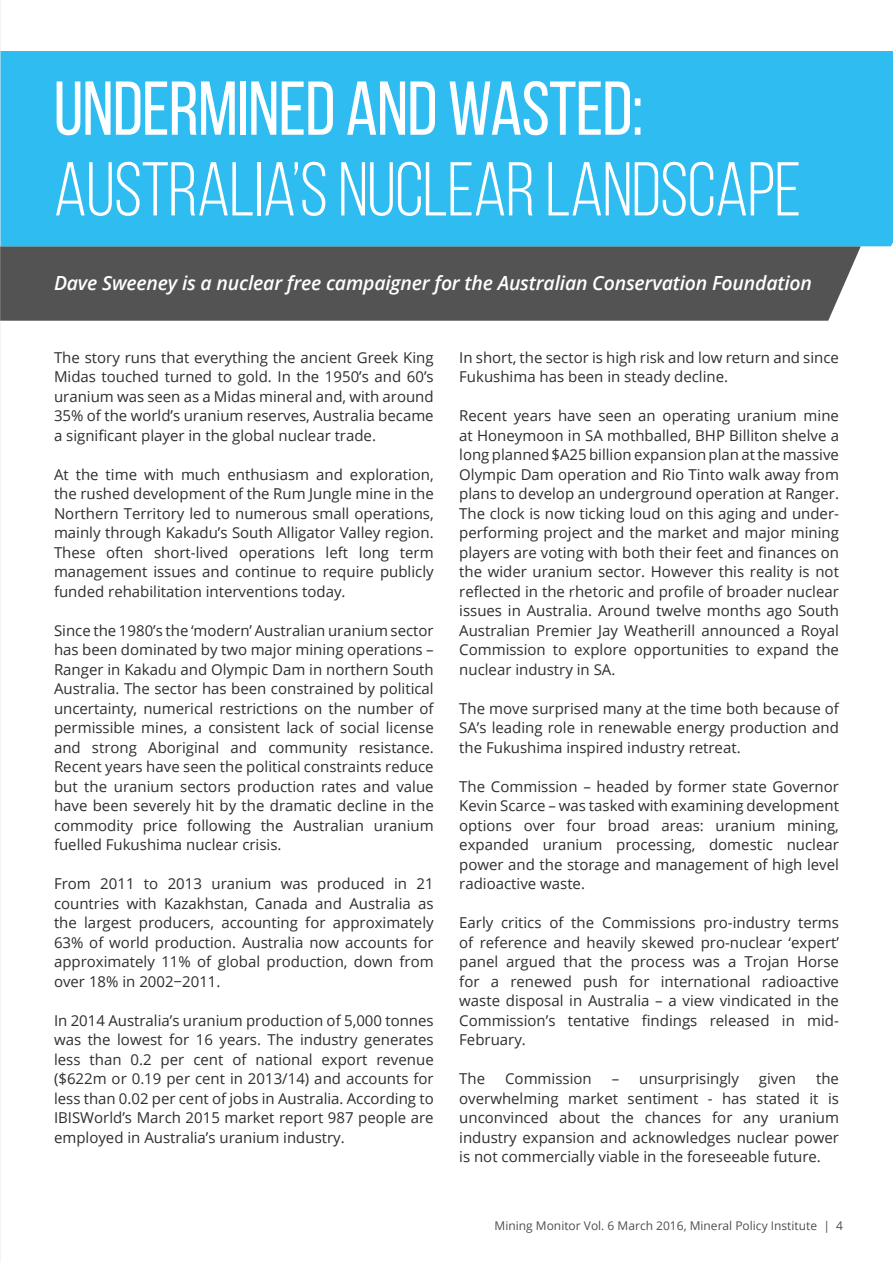
<style>
.page{position:relative;width:893px;height:1263px;background:#fff}
.page>*{position:absolute;margin:0;border:0;box-sizing:border-box;transform-origin:0 0}
.t1{font:76.05px "Bebas Neue";letter-spacing:-.01em;color:#fff}
.t2{font:76.05px "Bebas Neue";letter-spacing:-.01em;color:#fff}
.t3{font:italic 600 19.5px "Open Sans";letter-spacing:-.01em;color:#fff}
.t4{font:15px/19.5px "Open Sans";color:#2e2e2f;text-align:justify}
.t5{font:12px "Open Sans";color:#4f4f51}
</style>
<div class="page">
<div style="left:1px;top:246px;width:860px;height:75px;background:#535354"></div>
<div style="left:1px;top:51px;width:892px;height:195px;background:#2ebcf1"></div>
<hr style="left:0;top:0;width:1px;height:1262px;background:#cccdcf">
<h1 class="t2" style="left:54px;top:67px;width:591px">UNDERMINED AND WASTED:</h1>
<h1 class="t1" style="left:54px;top:149px;width:749px">AUSTRALIA’S NUCLEAR LANDSCAPE</h1>
<h2 class="t3" style="left:54px;top:270px;width:760px">Dave Sweeney is a nuclear free campaigner for the Australian Conservation Foundation</h2>
<p class="t4" style="left:54px;top:347px;width:381px">The story runs that everything the ancient Greek King Midas touched turned to gold. In the 1950’s and 60’s uranium was seen as a Midas mineral and, with around 35% of the world’s uranium reserves, Australia became a significant player in the global nuclear trade.</p>
<p class="t4" style="left:54px;top:464px;width:381px">At the time with much enthusiasm and exploration, the rushed development of the Rum Jungle mine in the Northern Territory led to numerous small operations, mainly through Kakadu’s South Alligator Valley region.<br>These often short-lived operations left long term management issues and continue to require publicly funded rehabilitation interventions today.</p>
<p class="t4" style="left:54px;top:620px;width:381px">Since the 1980’s the ‘modern’ Australian uranium sector has been dominated by two major mining operations – Ranger in Kakadu and Olympic Dam in northern South Australia. The sector has been constrained by political uncertainty, numerical restrictions on the number of permissible mines, a consistent lack of social license and strong Aboriginal and community resistance.<br>Recent years have seen the political constraints reduce but the uranium sectors production rates and value have been severely hit by the dramatic decline in the commodity price following the Australian uranium fuelled Fukushima nuclear crisis.</p>
<p class="t4" style="left:54px;top:874px;width:381px">From 2011 to 2013 uranium was produced in 21 countries with Kazakhstan, Canada and Australia as the largest producers, accounting for approximately 63% of world production. Australia now accounts for approximately 11% of global production, down from over 18% in 2002−2011.</p>
<p class="t4" style="left:54px;top:1010px;width:381px">In 2014 Australia’s uranium production of 5,000 tonnes was the lowest for 16 years. The industry generates less than 0.2 per cent of national export revenue ($622m or 0.19 per cent in 2013/14) and accounts for less than 0.02 per cent of jobs in Australia. According to IBISWorld’s March 2015 market report 987 people are employed in Australia’s uranium industry.</p>
<p class="t4" style="left:459px;top:347px;width:381px">In short, the sector is high risk and low return and since<br>Fukushima has been in steady decline.</p>
<p class="t4" style="left:459px;top:406px;width:381px">Recent years have seen an operating uranium mine at Honeymoon in SA mothballed, BHP Billiton shelve a long planned $A25 billion expansion plan at the massive Olympic Dam operation and Rio Tinto walk away from plans to develop an underground operation at Ranger.<br>The clock is now ticking loud on this aging and under&shy;performing project and the market and major mining players are voting with both their feet and finances on the wider uranium sector. However this reality is not reflected in the rhetoric and profile of broader nuclear issues in Australia. Around twelve months ago South Australian Premier Jay Weatherill announced a Royal Commission to explore opportunities to expand the nuclear industry in SA.</p>
<p class="t4" style="left:459px;top:698px;width:381px">The move surprised many at the time both because of SA’s leading role in renewable energy production and the Fukushima inspired industry retreat.</p>
<p class="t4" style="left:459px;top:776px;width:381px">The Commission – headed by former state Governor Kevin Scarce – was tasked with examining development options over four broad areas: uranium mining, expanded uranium processing, domestic nuclear power and the storage and management of high level radioactive waste.</p>
<p class="t4" style="left:459px;top:913px;width:381px">Early critics of the Commissions pro-industry terms of reference and heavily skewed pro-nuclear ‘expert’ panel argued that the process was a Trojan Horse for a renewed push for international radioactive waste disposal in Australia – a view vindicated in the Commission’s tentative findings released in mid-February.</p>
<p class="t4" style="left:459px;top:1069px;width:27px">The</p>
<p class="t4" style="left:505px;top:1069px;width:88px">Commission</p>
<p class="t4" style="left:612px;top:1069px;width:129px">– unsurprisingly</p>
<p class="t4" style="left:759px;top:1069px;width:39px">given</p>
<p class="t4" style="left:459px;top:1069px;width:381px;text-indent:357px">the overwhelming market sentiment - has stated it is unconvinced about the chances for any uranium industry expansion and acknowledges nuclear power is not commercially viable in the foreseeable future.</p>
<p class="t5" style="left:494px;top:1217px;width:350px">Mining Monitor Vol. 6 March 2016, Mineral Policy Institute | 4</p>
</div>
